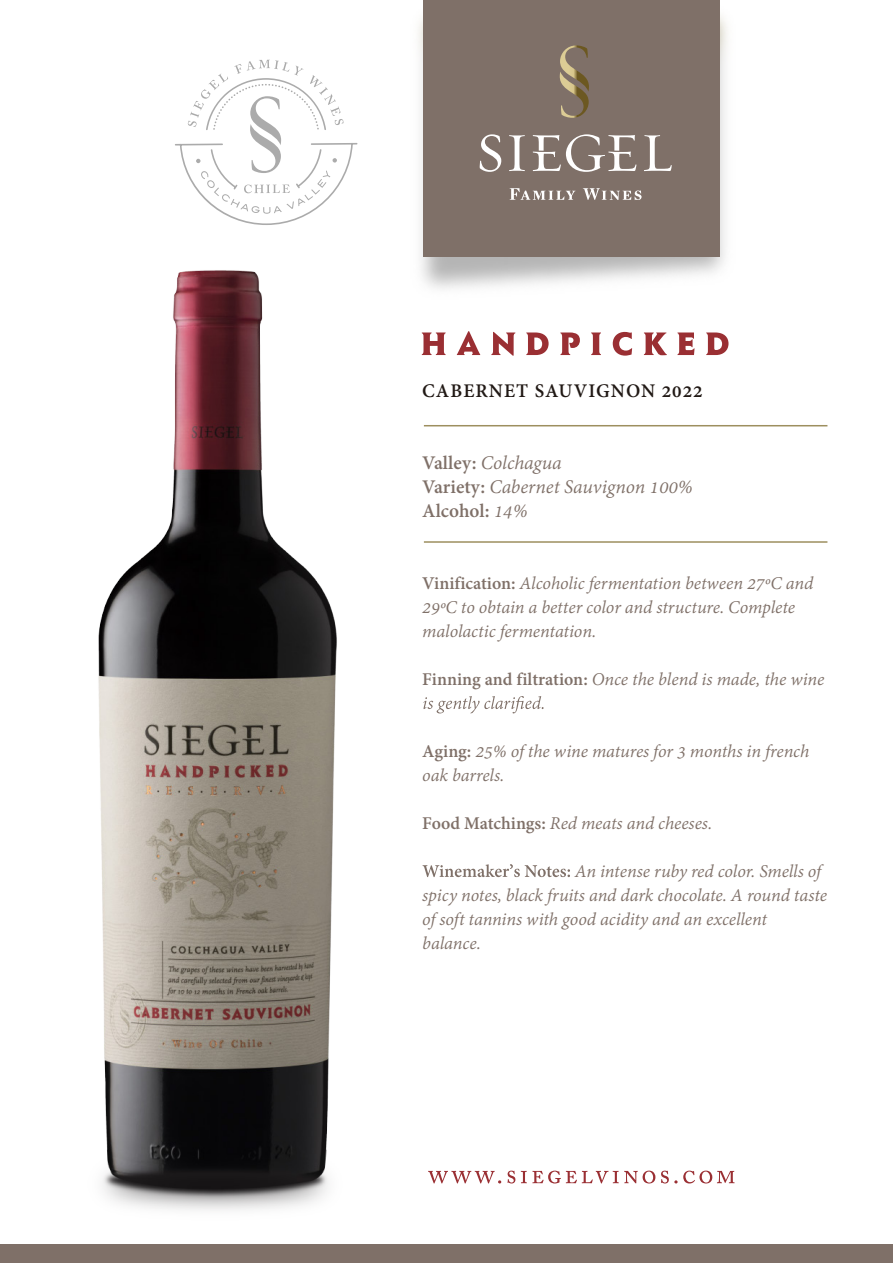
<style>
.page{position:relative;width:893px;height:1263px;background:#fff}
.page>*{position:absolute;margin:0;border:0;box-sizing:border-box;transform-origin:0 0}
.t1{font:italic 21px/24px "Adobe Devanagari";letter-spacing:-.005em;color:#7f7068}
.t2{font:700 21px "Adobe Devanagari";letter-spacing:.05em;color:#211915}
.t3{font:italic 19.5px/24px "Adobe Devanagari";letter-spacing:-.005em;color:#7f7068}
.s1{font-weight:700;font-style:normal}
</style>
<div class="page">
<img style="left:98px;top:270px;width:239px;height:941px">
<img style="left:418px;top:16px;width:310px;height:318px">
<div style="left:423px;top:0;width:297px;height:256px;background:#7f7068"></div>
<svg style="left:559px;top:45px;width:30px;height:73px"></svg>
<svg style="left:479px;top:134px;width:193px;height:38px"></svg>
<svg style="left:428px;top:1170px;width:306px;height:13px"></svg>
<hr style="left:424px;top:425px;width:403px;height:1px;background:#9d8f5f">
<hr style="left:424px;top:541px;width:403px;height:2px;background:#9d8f5f">
<div style="left:0;top:1244px;width:893px;height:19px;background:#7f7068"></div>
<svg style="left:175px;top:60px;width:182px;height:165px"></svg>
<svg style="left:510px;top:188px;width:65px;height:12px"></svg>
<svg style="left:583px;top:188px;width:59px;height:12px"></svg>
<svg style="left:423px;top:696px;width:121px;height:17px"></svg>
<svg style="left:423px;top:864px;width:147px;height:13px"></svg>
<svg style="left:422px;top:332px;width:24px;height:23px"></svg>
<svg style="left:457px;top:331px;width:23px;height:24px"></svg>
<svg style="left:491px;top:332px;width:24px;height:24px"></svg>
<svg style="left:526px;top:332px;width:23px;height:23px"></svg>
<svg style="left:560px;top:332px;width:20px;height:23px"></svg>
<svg style="left:591px;top:332px;width:10px;height:23px"></svg>
<svg style="left:613px;top:332px;width:19px;height:24px"></svg>
<svg style="left:644px;top:332px;width:23px;height:23px"></svg>
<svg style="left:677px;top:332px;width:17px;height:23px"></svg>
<svg style="left:706px;top:332px;width:22px;height:23px"></svg>
<p class="t2" style="left:422px;top:378px;width:282px">CABERNET SAUVIGNON 2022</p>
<p class="t1" style="left:422px;top:452px;width:272px"><span class="s1">Valley:</span> Colchagua<br><span class="s1">Variety:</span> Cabernet Sauvignon 100%<br><span class="s1">Alcohol:</span> 14%</p>
<p class="t3" style="left:422px;top:573px;width:393px"><span class="s1">Vinification:</span> Alcoholic fermentation between 27ºC and<br>29ºC to obtain a better color and structure. Complete malolactic fermentation.</p>
<p class="t3" style="left:422px;top:669px;width:404px"><span class="s1">Finning and filtration:</span> Once the blend is made, the wine</p>
<p class="t3" style="left:422px;top:741px;width:389px"><span class="s1">Aging:</span> 25% of the wine matures for 3 months in french oak barrels.</p>
<p class="t3" style="left:422px;top:813px;width:291px"><span class="s1">Food Matchings:</span> Red meats and cheeses.</p>
<p class="t3" style="left:422px;top:861px;width:406px;text-indent:153px">An intense ruby red color. Smells of spicy notes, black fruits and dark chocolate. A round taste of soft tannins with good acidity and an excellent balance.</p>
</div>
